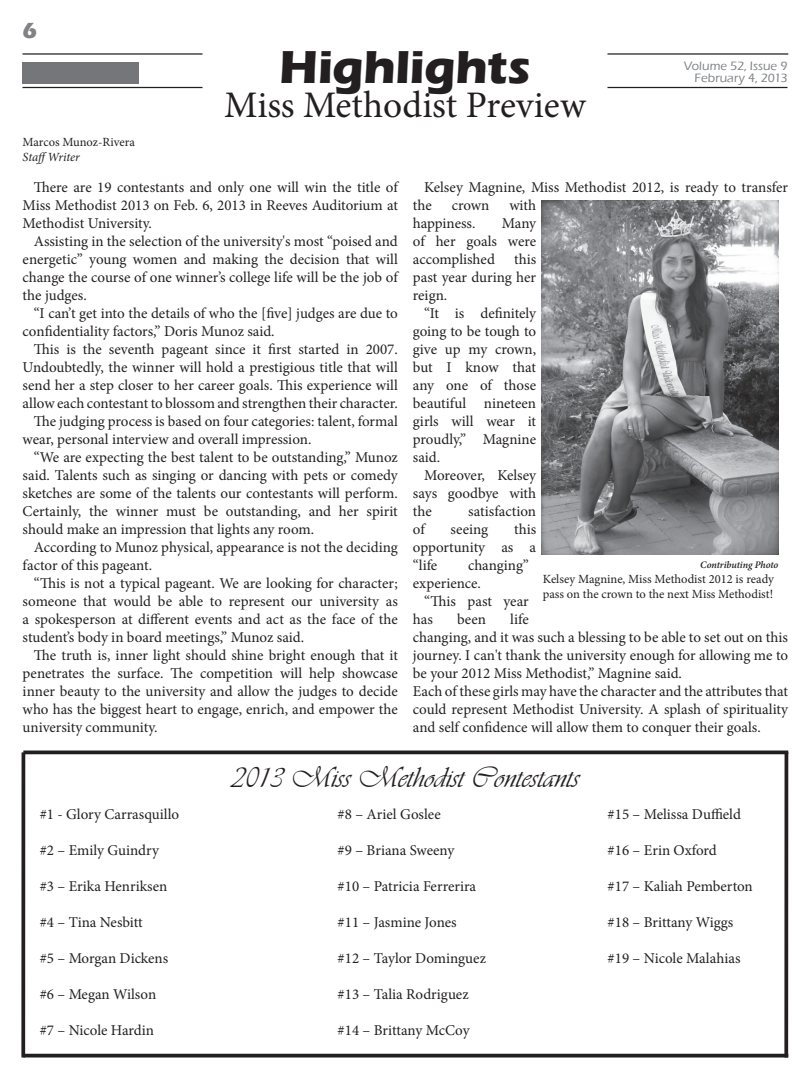
<style>
.page{position:relative;width:810px;height:1080px;background:#fff}
.page>*{position:absolute;margin:0;border:0;box-sizing:border-box;transform-origin:0 0}
.t1{font:700 47.5px "Eras ITC";letter-spacing:-.005em;color:#231f20}
.t2{font:37.5px "Minion Pro";letter-spacing:-.005em;color:#231f20}
.t3{font:30px "Vivaldii";color:#231f20}
.t4{font:700 22.5px "Eras ITC";color:#808285}
.t5{font:15px/18px "Minion Pro";color:#231f20;text-align:justify}
.t6{font:12.5px "Minion Pro";letter-spacing:-.005em;color:#231f20}
.t7{font:500 12.5px/11.6px "Eras ITC";color:#808285;text-align:right}
.t8{font:italic 12.5px "Minion Pro";letter-spacing:-.01em;color:#231f20}
.t9{font:italic 600 10px "Minion Pro";letter-spacing:-.005em;color:#231f20}
</style>
<div class="page">
<hr style="left:22px;top:87px;width:180px;height:1px;background:#231f20">
<div style="left:22px;top:62px;width:118px;height:24px;background:#757679"></div>
<hr style="left:608px;top:87px;width:180px;height:1px;background:#231f20">
<hr style="left:22px;top:53px;width:180px;height:2px;background:#231f20">
<hr style="left:607px;top:53px;width:181px;height:2px;background:#231f20">
<img style="left:542px;top:201px;width:236px;height:353px">
<svg style="left:21px;top:752px;width:4px;height:305px"></svg>
<svg style="left:784px;top:754px;width:4px;height:300px"></svg>
<hr style="left:23px;top:751px;width:765px;height:3px;background:#231f20">
<svg style="left:23px;top:1054px;width:765px;height:4px;background:#3e3a3b"></svg>
<p class="t4" style="left:22px;top:18px;width:16px">6</p>
<p class="t1" style="left:279px;top:40px;width:253px">Highlights</p>
<p class="t2" style="left:224px;top:80px;width:363px">Miss Methodist Preview</p>
<p class="t7" style="left:684px;top:60px;width:105px">Volume 52, Issue 9<br>February 4, 2013</p>
<p class="t6" style="left:23px;top:133px;width:114px">Marcos Munoz-Rivera</p>
<p class="t8" style="left:23px;top:148px;width:59px">StaffWriter</p>
<p class="t5" style="left:23px;top:178px;width:377px;text-indent:11px">There are 19 contestants and only one will win the title of Miss Methodist 2013 on Feb. 6, 2013 in Reeves Auditorium at Methodist University.</p>
<p class="t5" style="left:23px;top:232px;width:377px;text-indent:11px">Assisting in the selection of the university's most “poised and energetic” young women and making the decision that will change the course of one winner’s college life will be the job of the judges.</p>
<p class="t5" style="left:23px;top:304px;width:377px;text-indent:11px">“I can’t get into the details of who the [five] judges are due to confidentiality factors,” Doris Munoz said.</p>
<p class="t5" style="left:23px;top:340px;width:377px;text-indent:11px">This is the seventh pageant since it first started in 2007.<br>Undoubtedly, the winner will hold a prestigious title that will send her a step closer to her career goals. This experience will allow each contestant to blossom and strengthen their character.</p>
<p class="t5" style="left:23px;top:412px;width:377px;text-indent:11px">The judging process is based on four categories: talent, formal wear, personal interview and overall impression.</p>
<p class="t5" style="left:23px;top:448px;width:377px;text-indent:11px">“We are expecting the best talent to be outstanding,” Munoz said. Talents such as singing or dancing with pets or comedy sketches are some of the talents our contestants will perform.<br>Certainly, the winner must be outstanding, and her spirit should make an impression that lights any room.</p>
<p class="t5" style="left:23px;top:538px;width:377px;text-indent:11px">According to Munoz physical, appearance is not the deciding factor of this pageant.</p>
<p class="t5" style="left:23px;top:574px;width:377px;text-indent:11px">“This is not a typical pageant. We are looking for character; someone that would be able to represent our university as a spokesperson at different events and act as the face of the student’s body in board meetings,” Munoz said.</p>
<p class="t5" style="left:23px;top:646px;width:377px;text-indent:11px">The truth is, inner light should shine bright enough that it penetrates the surface. The competition will help showcase inner beauty to the university and allow the judges to decide who has the biggest heart to engage, enrich, and empower the university community.</p>
<p class="t5" style="left:413px;top:178px;width:377px;text-indent:11px">Kelsey Magnine, Miss Methodist 2012, is ready to transfer the</p>
<p class="t5" style="left:452px;top:196px;width:39px">crown</p>
<p class="t5" style="left:509px;top:196px;width:28px">with</p>
<p class="t5" style="left:413px;top:214px;width:64px">happiness.</p>
<p class="t5" style="left:413px;top:214px;width:125px;text-indent:89px">Many of her goals were accomplished</p>
<p class="t5" style="left:413px;top:250px;width:125px;text-indent:101px">this past year during her reign.</p>
<p class="t5" style="left:413px;top:304px;width:125px;text-indent:11px">“It is definitely going to be tough to give up my crown, but I know that any one of those beautiful nineteen girls will wear it proudly,” Magnine said.</p>
<p class="t5" style="left:413px;top:466px;width:125px;text-indent:11px">Moreover, Kelsey says goodbye with the</p>
<p class="t5" style="left:468px;top:502px;width:69px">satisfaction</p>
<p class="t5" style="left:413px;top:520px;width:13px">of</p>
<p class="t5" style="left:451px;top:520px;width:39px">seeing</p>
<p class="t5" style="left:413px;top:520px;width:125px;text-indent:101px">this opportunity as a “life</p>
<p class="t5" style="left:413px;top:556px;width:117px;text-indent:55px">changing” experience.</p>
<p class="t5" style="left:413px;top:592px;width:117px;text-indent:11px">“This past year has</p>
<p class="t9" style="left:700px;top:558px;width:80px">Contributing Photo</p>
<p class="t6" style="left:543px;top:571px;width:233px">Kelsey Magnine, Miss Methodist 2012 is ready</p>
<p class="t6" style="left:543px;top:586px;width:232px">pass on the crown to the next Miss Methodist!</p>
<p class="t5" style="left:413px;top:610px;width:377px;text-align:left;text-indent:97px">life<br>changing, and it was such a blessing to be able to set out on this journey. I can't thank the university enough for allowing me to be your 2012 Miss Methodist,” Magnine said.</p>
<p class="t5" style="left:413px;top:682px;width:377px">Each of these girls may have the character and the attributes that could represent Methodist University. A splash of spirituality and self confidence will allow them to conquer their goals.</p>
<p class="t5" style="left:457px;top:610px;width:30px">been</p>
<p class="t3" style="left:232px;top:760px;width:349px">2013 Miss Methodist Contestants</p>
<p class="t5" style="left:40px;top:805px;width:141px">#1 - Glory Carrasquillo</p>
<p class="t5" style="left:338px;top:805px;width:105px">#8 – Ariel Goslee</p>
<p class="t5" style="left:608px;top:805px;width:135px">#15 – Melissa Duffield</p>
<p class="t5" style="left:40px;top:841px;width:121px">#2 – Emily Guindry</p>
<p class="t5" style="left:338px;top:841px;width:118px">#9 – Briana Sweeny</p>
<p class="t5" style="left:608px;top:841px;width:111px">#16 – Erin Oxford</p>
<p class="t5" style="left:40px;top:877px;width:129px">#3 – Erika Henriksen</p>
<p class="t5" style="left:338px;top:877px;width:140px">#10 – Patricia Ferrerira</p>
<p class="t5" style="left:608px;top:877px;width:147px">#17 – Kaliah Pemberton</p>
<p class="t5" style="left:40px;top:913px;width:105px">#4 – Tina Nesbitt</p>
<p class="t5" style="left:338px;top:913px;width:121px">#11 – Jasmine Jones</p>
<p class="t5" style="left:608px;top:913px;width:127px">#18 – Brittany Wiggs</p>
<p class="t5" style="left:40px;top:949px;width:130px">#5 – Morgan Dickens</p>
<p class="t5" style="left:338px;top:949px;width:150px">#12 – Taylor Dominguez</p>
<p class="t5" style="left:608px;top:949px;width:134px">#19 – Nicole Malahias</p>
<p class="t5" style="left:40px;top:985px;width:118px">#6 – Megan Wilson</p>
<p class="t5" style="left:338px;top:985px;width:133px">#13 – Talia Rodriguez</p>
<p class="t5" style="left:40px;top:1021px;width:116px">#7 – Nicole Hardin</p>
<p class="t5" style="left:338px;top:1021px;width:133px">#14 – Brittany McCoy</p>
</div>
